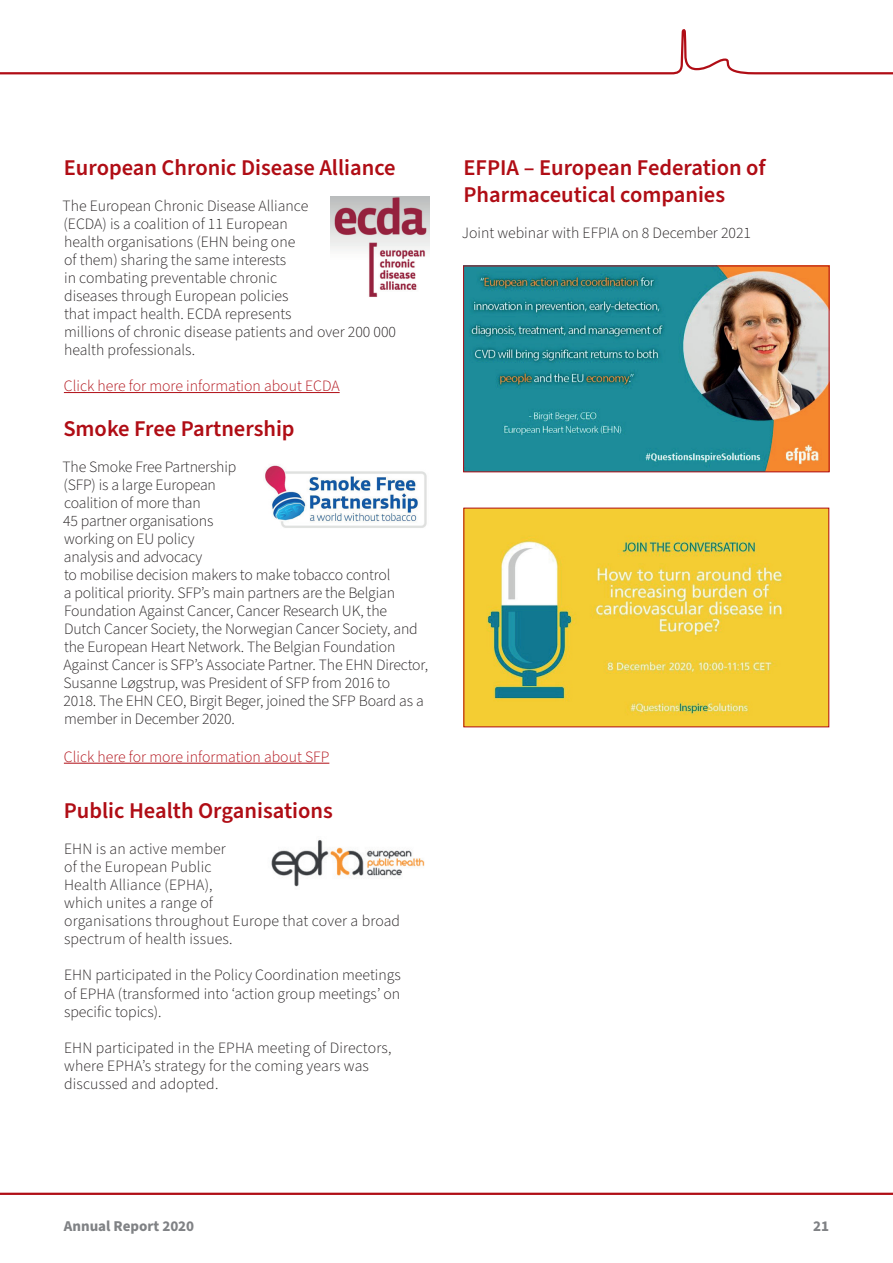
<style>
.page{position:relative;width:893px;height:1263px;background:#fff}
.page>*{position:absolute;margin:0;border:0;box-sizing:border-box;transform-origin:0 0}
.t1{font:600 22.5px/27px "Source Sans Pro";color:#b00d15}
.t2{font:300 15.75px/18px "Source Sans Pro";letter-spacing:-.01em;color:#231f20}
.t3{font:300 15.75px/18px "Source Sans Pro";letter-spacing:.01em;color:#231f20}
.t4{font:300 15.75px "Source Sans Pro";color:#b00d15}
.t5{font:700 15px "Source Sans Pro";color:#808285}
</style>
<div class="page">
<hr style="left:0;top:1193px;width:893px;height:2px;background:#b00d15">
<svg style="left:0;top:30px;width:893px;height:45px"></svg>
<hr style="left:64px;top:392px;width:276px;height:1px;background:#b00d15">
<hr style="left:64px;top:763px;width:265px;height:1px;background:#b00d15">
<img style="left:330px;top:196px;width:99px;height:101px">
<img style="left:465px;top:510px;width:362px;height:215px">
<img style="left:465px;top:268px;width:362px;height:202px">
<div style="left:463px;top:266px;width:366px;height:206px;border:1px solid #b00d15"></div>
<img style="left:265px;top:465px;width:162px;height:63px">
<img style="left:271px;top:840px;width:154px;height:47px">
<h1 class="t1" style="left:64px;top:155px;width:333px">European Chronic Disease Alliance</h1>
<p class="t2" style="left:62px;top:197px;width:335px">The European Chronic Disease Alliance<br>(ECDA) is a coalition of 11 European<br>health organisations (EHN being one<br>of them) sharing the same interests<br>in combating preventable chronic<br>diseases through European policies<br>that impact health. ECDA represents<br>millions of chronic disease patients and over 200 000 health professionals.</p>
<p class="t4" style="left:64px;top:375px;width:277px">Click here for more information about ECDA</p>
<h1 class="t1" style="left:63px;top:416px;width:233px">Smoke Free Partnership</h1>
<p class="t2" style="left:62px;top:458px;width:367px">The Smoke Free Partnership<br>(SFP) is a large European<br>coalition of more than<br>45 partner organisations<br>working on EU policy<br>analysis and advocacy<br>to mobilise decision makers to make tobacco control<br>a political priority. SFP’s main partners are the Belgian Foundation Against Cancer, Cancer Research UK, the<br>Dutch Cancer Society, the Norwegian Cancer Society, and the European Heart Network. The Belgian Foundation Against Cancer is SFP’s Associate Partner. The EHN Director, Susanne Løgstrup, was President of SFP from 2016 to<br>2018. The EHN CEO, Birgit Beger, joined the SFP Board as a member in December 2020.</p>
<p class="t4" style="left:64px;top:746px;width:267px">Click here for more information about SFP</p>
<h1 class="t1" style="left:64px;top:798px;width:271px">Public Health Organisations</h1>
<p class="t3" style="left:64px;top:841px;width:338px">EHN is an active member<br>of the European Public<br>Health Alliance (EPHA),<br>which unites a range of<br>organisations throughout Europe that cover a broad spectrum of health issues.</p>
<p class="t2" style="left:64px;top:967px;width:338px;text-align:justify">EHN participated in the Policy Coordination meetings of EPHA (transformed into ‘action group meetings’ on specific topics).</p>
<p class="t3" style="left:64px;top:1039px;width:329px">EHN participated in the EPHA meeting of Directors, where EPHA’s strategy for the coming years was discussed and adopted.</p>
<h1 class="t1" style="left:463px;top:155px;width:304px">EFPIA – European Federation of<br>Pharmaceutical companies</h1>
<p class="t2" style="left:462px;top:224px;width:291px">Joint webinar with EFPIA on 8 December 2021</p>
<p class="t5" style="left:64px;top:1215px;width:132px">Annual Report 2020</p>
<p class="t5" style="left:813px;top:1215px;width:17px">21</p>
</div>
